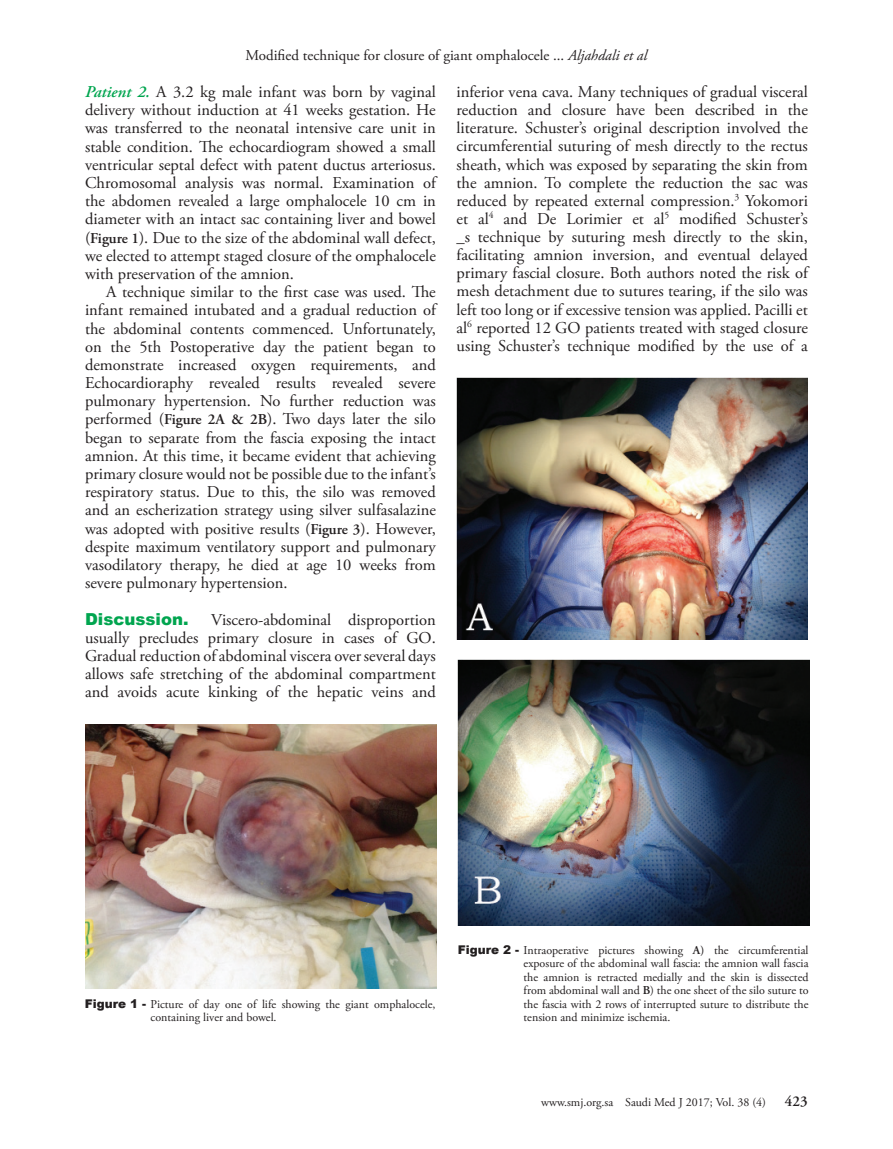
<style>
.page{position:relative;width:893px;height:1149px;background:#fff}
.page>*{position:absolute;margin:0;border:0;box-sizing:border-box;transform-origin:0 0}
.t1{font:16.5px/18.1px "Adobe Garamond Pro";color:#231f20;text-align:justify}
.t2{font:900 16.5px "Arial";color:#00a54f}
.t3{font:15px "Adobe Garamond Pro";color:#231f20}
.t4{font:600 15px "Adobe Garamond Pro";color:#231f20}
.t5{font:12px/13.5px "Adobe Garamond Pro";color:#231f20}
.s1{font-style:italic}
.s2{font-weight:600;font-style:italic;color:#00a54f}
.s3{font-weight:600;font-size:15px}
.s4{font-family:"Arial";font-weight:900}
.s5{font-weight:600}
</style>
<div class="page">
<img style="left:458px;top:659px;width:351px;height:266px">
<img style="left:457px;top:377px;width:350px;height:262px">
<img style="left:85px;top:724px;width:351px;height:264px">
<p class="t3" style="left:246px;top:46px;width:403px">Modified technique for closure of giant omphalocele ... <span class="s1">Aljahdali et al</span></p>
<p class="t1" style="left:85px;top:83px;width:352px"><span class="s2">Patient 2.</span> A 3.2 kg male infant was born by vaginal delivery without induction at 41 weeks gestation. He was transferred to the neonatal intensive care unit in stable condition. The echocardiogram showed a small ventricular septal defect with patent ductus arteriosus.<br>Chromosomal analysis was normal. Examination of the abdomen revealed a large omphalocele 10 cm in diameter with an intact sac containing liver and bowel (<span class="s3">Figure 1</span>). Due to the size of the abdominal wall defect, we elected to attempt staged closure of the omphalocele with preservation of the amnion.</p>
<p class="t1" style="left:85px;top:283px;width:352px;text-indent:21px">A technique similar to the first case was used. The infant remained intubated and a gradual reduction of the abdominal contents commenced. Unfortunately, on the 5th Postoperative day the patient began to demonstrate increased oxygen requirements, and Echocardioraphy revealed results revealed severe pulmonary hypertension. No further reduction was performed (<span class="s3">Figure 2A &amp; 2B</span>). Two days later the silo began to separate from the fascia exposing the intact amnion. At this time, it became evident that achieving primary closure would not be possible due to the infant’s respiratory status. Due to this, the silo was removed and an escherization strategy using silver sulfasalazine was adopted with positive results (<span class="s3">Figure 3</span>). However, despite maximum ventilatory support and pulmonary vasodilatory therapy, he died at age 10 weeks from severe pulmonary hypertension.</p>
<p class="t2" style="left:85px;top:606px;width:105px">Discussion.</p>
<p class="t1" style="left:457px;top:83px;width:353px">inferior vena cava. Many techniques of gradual visceral reduction and closure have been described in the literature. Schuster’s original description involved the circumferential suturing of mesh directly to the rectus sheath, which was exposed by separating the skin from the amnion. To complete the reduction the sac was reduced by repeated external compression.<sup>3</sup> Yokomori et al<sup>4</sup> and De Lorimier et al<sup>5</sup> modified Schuster’s _s technique by suturing mesh directly to the skin, facilitating amnion inversion, and eventual delayed primary fascial closure. Both authors noted the risk of mesh detachment due to sutures tearing, if the silo was left too long or if excessive tension was applied. Pacilli et al<sup>6</sup> reported 12 GO patients treated with staged closure using Schuster’s technique modified by the use of a</p>
<p class="t1" style="left:85px;top:610px;width:352px;text-indent:126px">Viscero-abdominal disproportion usually precludes primary closure in cases of GO.<br>Gradual reduction of abdominal viscera over several days allows safe stretching of the abdominal compartment and avoids acute kinking of the hepatic veins and</p>
<p class="t5" style="left:151px;top:997px;width:286px;text-indent:-66px"><span class="s4">Figure 1 -</span> Picture of day one of life showing the giant omphalocele, containing liver and bowel.</p>
<p class="t5" style="left:524px;top:943px;width:286px;text-align:justify;text-indent:-66px"><span class="s4">Figure 2 -</span> Intraoperative pictures showing <span class="s5">A)</span> the circumferential exposure of the abdominal wall fascia: the amnion wall fascia the amnion is retracted medially and the skin is dissected from abdominal wall and <span class="s5">B</span>) the one sheet of the silo suture to the fascia with 2 rows of interrupted suture to distribute the tension and minimize ischemia.</p>
<p class="t5" style="left:541px;top:1095px;width:226px">www.smj.org.sa Saudi Med J 2017; Vol. 38 (4)</p>
<p class="t4" style="left:785px;top:1092px;width:24px">423</p>
</div>
